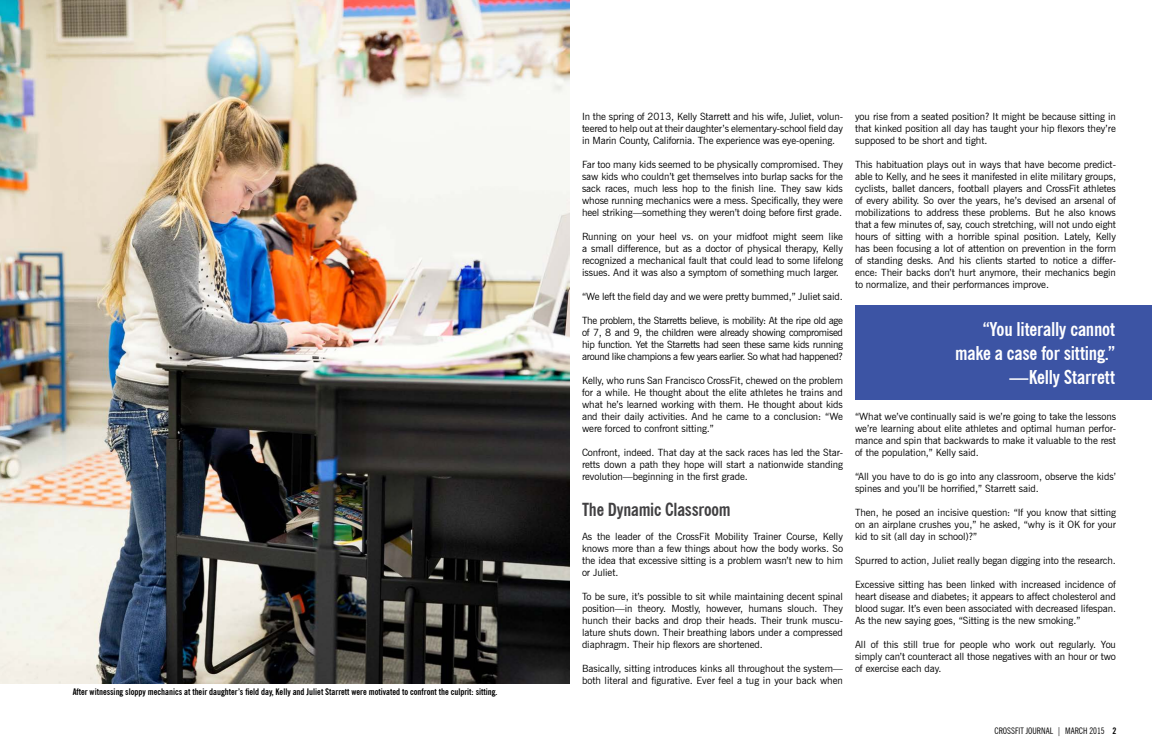
<style>
.page{position:relative;width:1152px;height:756px;background:#fff}
.page>*{position:absolute;margin:0;border:0;box-sizing:border-box;transform-origin:0 0}
.t1{font:700 condensed 19px/24px "News Gothic BT";letter-spacing:-.01em;color:#fff;text-align:right}
.t2{font:700 condensed 18px "News Gothic BT";letter-spacing:-.01em;color:#414042}
.t3{font:10px/12px "News Gothic BT";letter-spacing:-.005em;color:#000;text-align:justify}
.t4{font:700 condensed 9px "News Gothic BT";color:#000}
.t5{font:condensed 9px "News Gothic BT";color:#000}
.s1{font-weight:700}
</style>
<div class="page">
<div style="left:855px;top:305px;width:297px;height:95px;background:#3c54a4"></div>
<img style="left:0;top:0;width:570px;height:684px">
<p class="t4" style="left:73px;top:687px;width:426px">After witnessing sloppy mechanics at their daughter’s field day, Kelly and Juliet Starrett were motivated to confront the culprit: sitting.</p>
<p class="t3" style="left:582px;top:110px;width:262px">In the spring of 2013, Kelly Starrett and his wife, Juliet, volun&shy;teered to help out at their daughter’s elementary-school field day in Marin County, California. The experience was eye-opening.</p>
<p class="t3" style="left:582px;top:158px;width:263px">Far too many kids seemed to be physically compromised. They saw kids who couldn’t get themselves into burlap sacks for the sack races, much less hop to the finish line. They saw kids whose running mechanics were a mess. Specifically, they were heel striking—something they weren’t doing before first grade.</p>
<p class="t3" style="left:582px;top:230px;width:263px">Running on your heel vs. on your midfoot might seem like a small difference, but as a doctor of physical therapy, Kelly recognized a mechanical fault that could lead to some lifelong issues. And it was also a symptom of something much larger.</p>
<p class="t3" style="left:582px;top:290px;width:262px">“We left the field day and we were pretty bummed,” Juliet said.</p>
<p class="t3" style="left:582px;top:314px;width:263px">The problem, the Starretts believe, is mobility: At the ripe old age of 7, 8 and 9, the children were already showing compromised hip function. Yet the Starretts had seen these same kids running around like champions a few years earlier. So what had happened?</p>
<p class="t3" style="left:582px;top:374px;width:263px">Kelly, who runs San Francisco CrossFit, chewed on the problem for a while. He thought about the elite athletes he trains and what he’s learned working with them. He thought about kids and their daily activities. And he came to a conclusion: “We were forced to confront sitting.”</p>
<p class="t3" style="left:582px;top:446px;width:262px">Confront, indeed. That day at the sack races has led the Star&shy;retts down a path they hope will start a nationwide standing revolution—beginning in the first grade.</p>
<h2 class="t2" style="left:582px;top:499px;width:150px">The Dynamic Classroom</h2>
<p class="t3" style="left:582px;top:530px;width:263px">As the leader of the CrossFit Mobility Trainer Course, Kelly knows more than a few things about how the body works. So the idea that excessive sitting is a problem wasn’t new to him or Juliet.</p>
<p class="t3" style="left:582px;top:590px;width:263px">To be sure, it’s possible to sit while maintaining decent spinal position—in theory. Mostly, however, humans slouch. They hunch their backs and drop their heads. Their trunk muscu&shy;lature shuts down. Their breathing labors under a compressed diaphragm. Their hip flexors are shortened.</p>
<p class="t3" style="left:582px;top:662px;width:262px">Basically, sitting introduces kinks all throughout the system— both literal and figurative. Ever feel a tug in your back when</p>
<p class="t3" style="left:855px;top:110px;width:262px">you rise from a seated position? It might be because sitting in that kinked position all day has taught your hip flexors they’re supposed to be short and tight.</p>
<p class="t3" style="left:855px;top:158px;width:263px">This habituation plays out in ways that have become predict&shy;able to Kelly, and he sees it manifested in elite military groups, cyclists, ballet dancers, football players and CrossFit athletes of every ability. So over the years, he’s devised an arsenal of mobilizations to address these problems. But he also knows that a few minutes of, say, couch stretching, will not undo eight hours of sitting with a horrible spinal position. Lately, Kelly has been focusing a lot of attention on prevention in the form of standing desks. And his clients started to notice a differ&shy;ence: Their backs don’t hurt anymore, their mechanics begin to normalize, and their performances improve.</p>
<h1 class="t1" style="left:955px;top:317px;width:161px">“You literally cannot make a case for sitting.” —Kelly Starrett</h1>
<p class="t3" style="left:855px;top:410px;width:263px">“What we’ve continually said is we’re going to take the lessons we’re learning about elite athletes and optimal human perfor&shy;mance and spin that backwards to make it valuable to the rest of the population,” Kelly said.</p>
<p class="t3" style="left:855px;top:470px;width:263px">“All you have to do is go into any classroom, observe the kids’ spines and you’ll be horrified,” Starrett said.</p>
<p class="t3" style="left:855px;top:506px;width:262px">Then, he posed an incisive question: “If you know that sitting on an airplane crushes you,” he asked, “why is it OK for your kid to sit (all day in school)?”</p>
<p class="t3" style="left:855px;top:554px;width:262px">Spurred to action, Juliet really began digging into the research.</p>
<p class="t3" style="left:855px;top:578px;width:263px">Excessive sitting has been linked with increased incidence of heart disease and diabetes; it appears to affect cholesterol and blood sugar. It’s even been associated with decreased lifespan.<br>As the new saying goes, “Sitting is the new smoking.”</p>
<p class="t3" style="left:855px;top:638px;width:263px">All of this still true for people who work out regularly. You simply can’t counteract all those negatives with an hour or two of exercise each day.</p>
<p class="t5" style="left:995px;top:726px;width:123px">CROSSFIT JOURNAL | MARCH 2015 <span class="s1">2</span></p>
</div>
